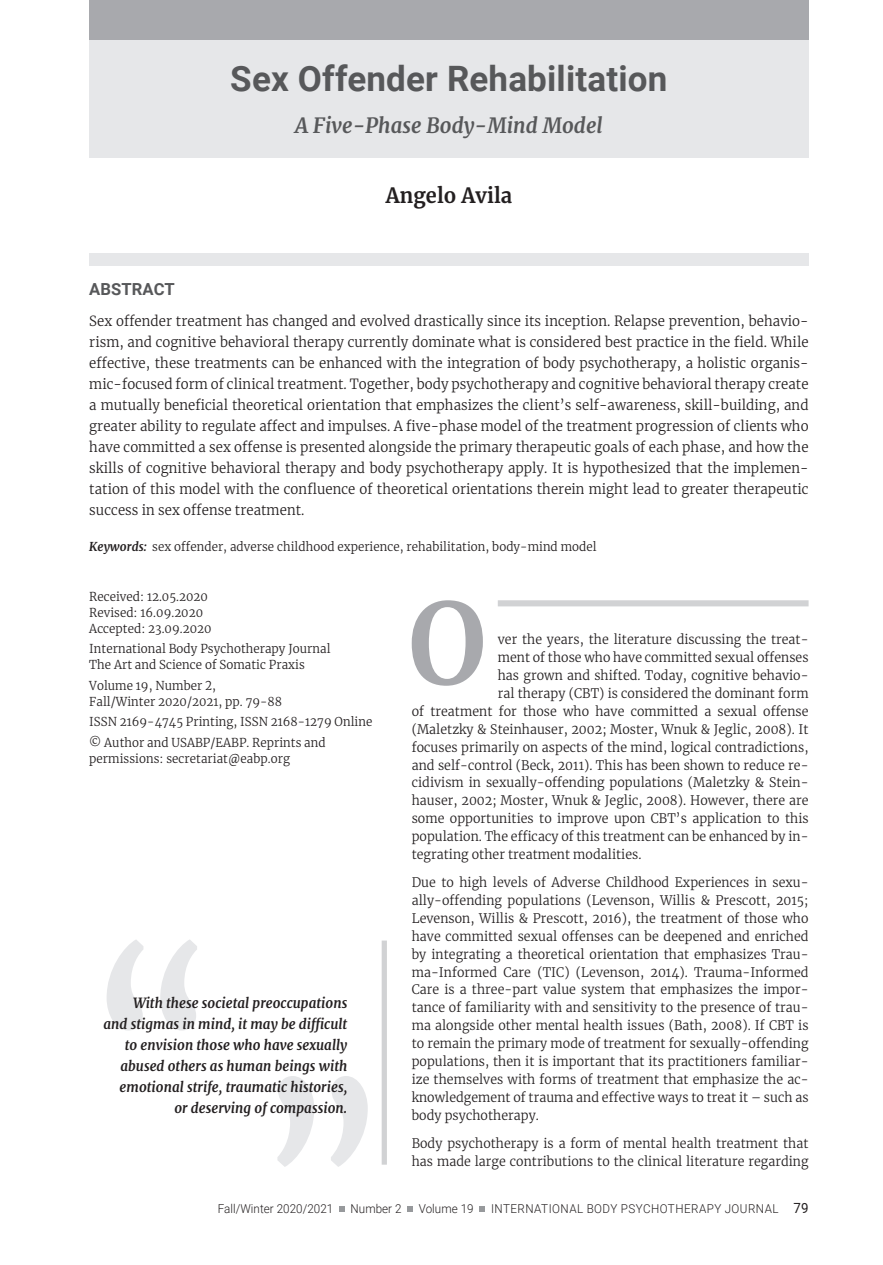
<style>
.page{position:relative;width:883px;height:1265px;background:#fff}
.page>*{position:absolute;margin:0;border:0;box-sizing:border-box;transform-origin:0 0}
.t1{font:900 196px "Merriweather";color:#e6e7e9;scale:.95 1}
.t2{font:700 35px "Roboto";letter-spacing:.005em;color:#57585a}
.t3{font:italic 700 21px "Merriweather";letter-spacing:.005em;color:#57585a;scale:.95 1}
.t4{font:700 21px "Merriweather";letter-spacing:.005em;color:#231f20;scale:.95 1}
.t5{font:700 16.62px "Roboto";letter-spacing:.005em;color:#57585a}
.t6{font:300 14px/21px "Merriweather";letter-spacing:.005em;color:#231f20;text-align:justify;scale:.95 1}
.t7{font:italic 700 14px/21px "Merriweather";letter-spacing:.005em;color:#231f20;text-align:right;scale:.94 1}
.t8{font:300 13.12px/17.8px "Merriweather";letter-spacing:.005em;color:#231f20;text-align:justify;scale:.95 1}
.t9{font:300 12.25px/15.8px "Merriweather";letter-spacing:.005em;color:#231f20;scale:.95 1}
.t10{font:300 12.25px "Roboto";letter-spacing:.025em;color:#231f20;scale:.95 1}
.t11{font:300 12.25px "Roboto";letter-spacing:.005em;color:#231f20;scale:.95 1}
.s1{font-weight:700;font-style:italic}
.s2{font-weight:400;font-size:14px}
</style>
<div class="page">
<svg style="left:339px;top:1206px;width:6px;height:6px"></svg>
<svg style="left:408px;top:1206px;width:5px;height:6px"></svg>
<svg style="left:480px;top:1206px;width:5px;height:6px"></svg>
<div style="left:89px;top:253px;width:720px;height:12px;background:#e6e7e9"></div>
<div style="left:89px;top:0;width:720px;height:158px;background:#e6e7e9"></div>
<div style="left:89px;top:0;width:720px;height:40px;background:#a8a9ad"></div>
<div style="left:498px;top:600px;width:311px;height:6px;background:#d1d2d4"></div>
<svg style="left:412px;top:600px;width:71px;height:86px"></svg>
<div style="left:382px;top:941px;width:5px;height:224px;background:#d1d2d4"></div>
<h2 class="t2" style="left:230px;top:54px;width:439px">Sex Offender Rehabilitation</h2>
<h3 class="t3" style="left:295px;top:111px;width:325px">A Five-Phase Body-Mind Model</h3>
<h3 class="t4" style="left:386px;top:181px;width:135px">Angelo Avila</h3>
<p class="t5" style="left:89px;top:278px;width:87px">ABSTRACT</p>
<p class="t6" style="left:89px;top:310px;width:759px">Sex offender treatment has changed and evolved drastically since its inception. Relapse prevention, behavio&shy;rism, and cognitive behavioral therapy currently dominate what is considered best practice in the field. While effective, these treatments can be enhanced with the integration of body psychotherapy, a holistic organis&shy;mic-focused form of clinical treatment. Together, body psychotherapy and cognitive behavioral therapy create a mutually beneficial theoretical orientation that emphasizes the client’s self-awareness, skill-building, and greater ability to regulate affect and impulses. A five-phase model of the treatment progression of clients who have committed a sex offense is presented alongside the primary therapeutic goals of each phase, and how the skills of cognitive behavioral therapy and body psychotherapy apply. It is hypothesized that the implemen&shy;tation of this model with the confluence of theoretical orientations therein might lead to greater therapeutic success in sex offense treatment.</p>
<p class="t9" style="left:89px;top:538px;width:536px"><span class="s1">Keywords:</span> sex offender, adverse childhood experience, rehabilitation, body-mind model</p>
<p class="t9" style="left:89px;top:589px;width:130px">Received: 12.05.2020<br>Revised: 16.09.2020<br>Accepted: 23.09.2020</p>
<p class="t9" style="left:89px;top:641px;width:256px">International Body Psychotherapy Journal<br>The Art and Science of Somatic Praxis</p>
<p class="t9" style="left:89px;top:677px;width:205px">Volume 19, Number 2,<br>Fall/Winter 2020/2021, pp. 79-88</p>
<p class="t9" style="left:89px;top:711px;width:299px;line-height:20.7px">ISSN 2169-4745 Printing, ISSN 2168-1279 Online © Author and USABP/EABP. Reprints and</p>
<p class="t9" style="left:89px;top:750px;width:213px">permissions: secretariat@eabp.org</p>
<h1 class="t1" style="left:89px;top:900px;width:134px">“</h1>
<p class="t7" style="left:103px;top:992px;width:261px">With these societal preoccupations<br>and stigmas in mind, it may be difficult to envision those who have sexually abused others as human beings with emotional strife, traumatic histories, or deserving of compassion.</p>
<h1 class="t1" style="left:259px;top:1040px;width:134px">”</h1>
<p class="t8" style="left:498px;top:630px;width:329px">ver the years, the literature discussing the treat-</p>
<p class="t8" style="left:498px;top:648px;width:329px">ment of those who have committed sexual offenses</p>
<p class="t8" style="left:498px;top:666px;width:329px">has grown and shifted. Today, cognitive behavio-</p>
<p class="t8" style="left:498px;top:684px;width:329px">ral therapy (CBT) is considered the dominant form</p>
<p class="t8" style="left:412px;top:702px;width:419px">of treatment for those who have committed a sexual offense</p>
<p class="t8" style="left:412px;top:720px;width:419px">(Maletzky &amp; Steinhauser, 2002; Moster, Wnuk &amp; Jeglic, 2008). It</p>
<p class="t8" style="left:412px;top:738px;width:419px">focuses primarily on aspects of the mind, logical contradictions,</p>
<p class="t8" style="left:412px;top:755px;width:419px">and self-control (Beck, 2011). This has been shown to reduce re-</p>
<p class="t8" style="left:412px;top:773px;width:419px">cidivism in sexually-offending populations (Maletzky &amp; Stein-</p>
<p class="t8" style="left:412px;top:791px;width:419px">hauser, 2002; Moster, Wnuk &amp; Jeglic, 2008). However, there are</p>
<p class="t8" style="left:412px;top:809px;width:419px">some opportunities to improve upon CBT’s application to this</p>
<p class="t8" style="left:412px;top:827px;width:419px">population. The efficacy of this treatment can be enhanced by in-</p>
<p class="t8" style="left:412px;top:845px;width:243px">tegrating other treatment modalities.</p>
<p class="t8" style="left:412px;top:873px;width:419px">Due to high levels of Adverse Childhood Experiences in sexu&shy;ally-offending populations (Levenson, Willis &amp; Prescott, 2015; Levenson, Willis &amp; Prescott, 2016), the treatment of those who have committed sexual offenses can be deepened and enriched by integrating a theoretical orientation that emphasizes Trau&shy;ma-Informed Care (TIC) (Levenson, 2014). Trauma-Informed Care is a three-part value system that emphasizes the impor&shy;tance of familiarity with and sensitivity to the presence of trau&shy;ma alongside other mental health issues (Bath, 2008). If CBT is to remain the primary mode of treatment for sexually-offending populations, then it is important that its practitioners familiar&shy;ize themselves with forms of treatment that emphasize the ac&shy;knowledgement of trauma and effective ways to treat it – such as body psychotherapy.</p>
<p class="t8" style="left:412px;top:1134px;width:419px">Body psychotherapy is a form of mental health treatment that</p>
<p class="t8" style="left:412px;top:1152px;width:419px">has made large contributions to the clinical literature regarding</p>
<p class="t11" style="left:218px;top:1201px;width:123px">Fall/Winter 2020/2021</p>
<p class="t10" style="left:351px;top:1201px;width:55px">Number 2</p>
<p class="t11" style="left:419px;top:1201px;width:59px">Volume 19</p>
<p class="t10" style="left:491px;top:1201px;width:336px">INTERNATIONAL BODY PSYCHOTHERAPY JOURNAL <span class="s2">79</span></p>
</div>
